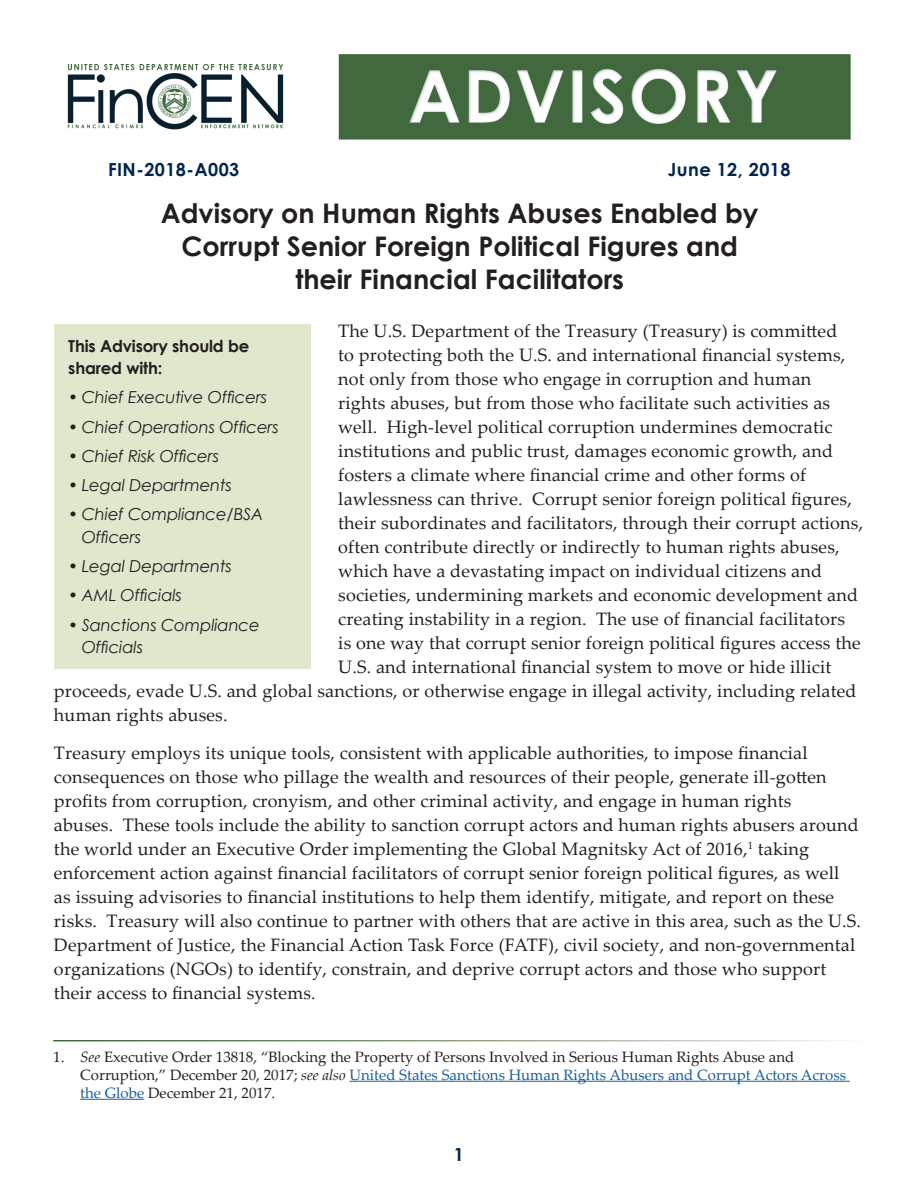
<style>
.page{position:relative;width:918px;height:1188px;background:#fff}
.page>*{position:absolute;margin:0;border:0;box-sizing:border-box;transform-origin:0 0}
.t1{font:700 27px/33px "Century Gothic";color:#231f20;text-align:center}
.t2{font:18px/24px "Palatino Linotype";letter-spacing:.01em;color:#231f20}
.t3{font:700 18px "Century Gothic";letter-spacing:.025em;color:#00254c}
.t4{font:italic 16.5px/22.5px "Century Gothic";letter-spacing:-.01em;color:#231f20}
.t5{font:700 16.5px/22.5px "Century Gothic";letter-spacing:-.01em;color:#231f20}
.t6{font:15px/18px "Palatino Linotype";color:#231f20}
.s1{font-style:italic}
.s2{color:#175d9e}
</style>
<div class="page">
<hr style="left:350px;top:1081px;width:500px;height:1px;background:#175d9e">
<hr style="left:80px;top:1099px;width:64px;height:1px;background:#175d9e">
<div style="left:55px;top:324px;width:256px;height:344px;background:#dfe7cd"></div>
<img style="left:67px;top:54px;width:784px;height:86px">
<p class="t3" style="left:108px;top:155px;width:133px">FIN-2018-A003</p>
<p class="t3" style="left:668px;top:155px;width:124px">June 12, 2018</p>
<h1 class="t1" style="left:161px;top:195px;width:599px">Advisory on Human Rights Abuses Enabled by<br>Corrupt Senior Foreign Political Figures and their Financial Facilitators</h1>
<p class="t2" style="left:338px;top:318px;width:501px">The U.S. Department of the Treasury (Treasury) is committed</p>
<p class="t2" style="left:338px;top:342px;width:509px">to protecting both the U.S. and international financial systems,</p>
<p class="t2" style="left:338px;top:366px;width:475px">not only from those who engage in corruption and human</p>
<p class="t2" style="left:338px;top:390px;width:493px">rights abuses, but from those who facilitate such activities as</p>
<p class="t2" style="left:338px;top:414px;width:496px">well. High-level political corruption undermines democratic</p>
<p class="t2" style="left:338px;top:438px;width:496px">institutions and public trust, damages economic growth, and</p>
<p class="t2" style="left:338px;top:462px;width:469px">fosters a climate where financial crime and other forms of</p>
<p class="t2" style="left:338px;top:486px;width:515px">lawlessness can thrive. Corrupt senior foreign political figures,</p>
<p class="t2" style="left:338px;top:510px;width:526px">their subordinates and facilitators, through their corrupt actions,</p>
<p class="t2" style="left:338px;top:534px;width:503px">often contribute directly or indirectly to human rights abuses,</p>
<p class="t2" style="left:338px;top:558px;width:485px">which have a devastating impact on individual citizens and</p>
<p class="t2" style="left:338px;top:582px;width:521px">societies, undermining markets and economic development and</p>
<p class="t2" style="left:338px;top:606px;width:508px">creating instability in a region. The use of financial facilitators</p>
<p class="t2" style="left:338px;top:630px;width:524px">is one way that corrupt senior foreign political figures access the</p>
<p class="t2" style="left:338px;top:654px;width:495px">U.S. and international financial system to move or hide illicit</p>
<p class="t2" style="left:54px;top:678px;width:804px">proceeds, evade U.S. and global sanctions, or otherwise engage in illegal activity, including related</p>
<p class="t2" style="left:54px;top:702px;width:175px">human rights abuses.</p>
<p class="t2" style="left:54px;top:740px;width:806px">Treasury employs its unique tools, consistent with applicable authorities, to impose financial consequences on those who pillage the wealth and resources of their people, generate ill-gotten profits from corruption, cronyism, and other criminal activity, and engage in human rights<br>abuses. These tools include the ability to sanction corrupt actors and human rights abusers around the world under an Executive Order implementing the Global Magnitsky Act of 2016,<sup>1</sup> taking</p>
<p class="t5" style="left:68px;top:334px;width:183px">This Advisory should be shared with:</p>
<p class="t4" style="left:68px;top:386px;width:200px">• Chief Executive Officers</p>
<p class="t4" style="left:68px;top:415px;width:212px">• Chief Operations Officers</p>
<p class="t4" style="left:68px;top:444px;width:152px">• Chief Risk Officers</p>
<p class="t4" style="left:68px;top:474px;width:165px">• Legal Departments</p>
<p class="t4" style="left:82px;top:503px;width:183px;text-indent:-13px">• Chief Compliance/BSA<br>Officers</p>
<p class="t4" style="left:68px;top:555px;width:165px">• Legal Departments</p>
<p class="t4" style="left:68px;top:584px;width:115px">• AML Officials</p>
<p class="t4" style="left:82px;top:613px;width:180px;text-indent:-13px">• Sanctions Compliance<br>Officials</p>
<p class="t2" style="left:54px;top:860px;width:809px">enforcement action against financial facilitators of corrupt senior foreign political figures, as well<br>as issuing advisories to financial institutions to help them identify, mitigate, and report on these risks. Treasury will also continue to partner with others that are active in this area, such as the U.S.<br>Department of Justice, the Financial Action Task Force (FATF), civil society, and non-governmental organizations (NGOs) to identify, constrain, and deprive corrupt actors and those who support their access to financial systems.</p>
<p class="t6" style="left:80px;top:1047px;width:767px;text-indent:-27px">1. <span class="s1">See</span> Executive Order 13818, “Blocking the Property of Persons Involved in Serious Human Rights Abuse and<br>Corruption,” December 20, 2017; <span class="s1">see also</span> <span class="s2">United States Sanctions Human Rights Abusers and Corrupt Actors Across the Globe</span> December 21, 2017.</p>
<p class="t3" style="left:454px;top:1141px;width:12px">1</p>
</div>
